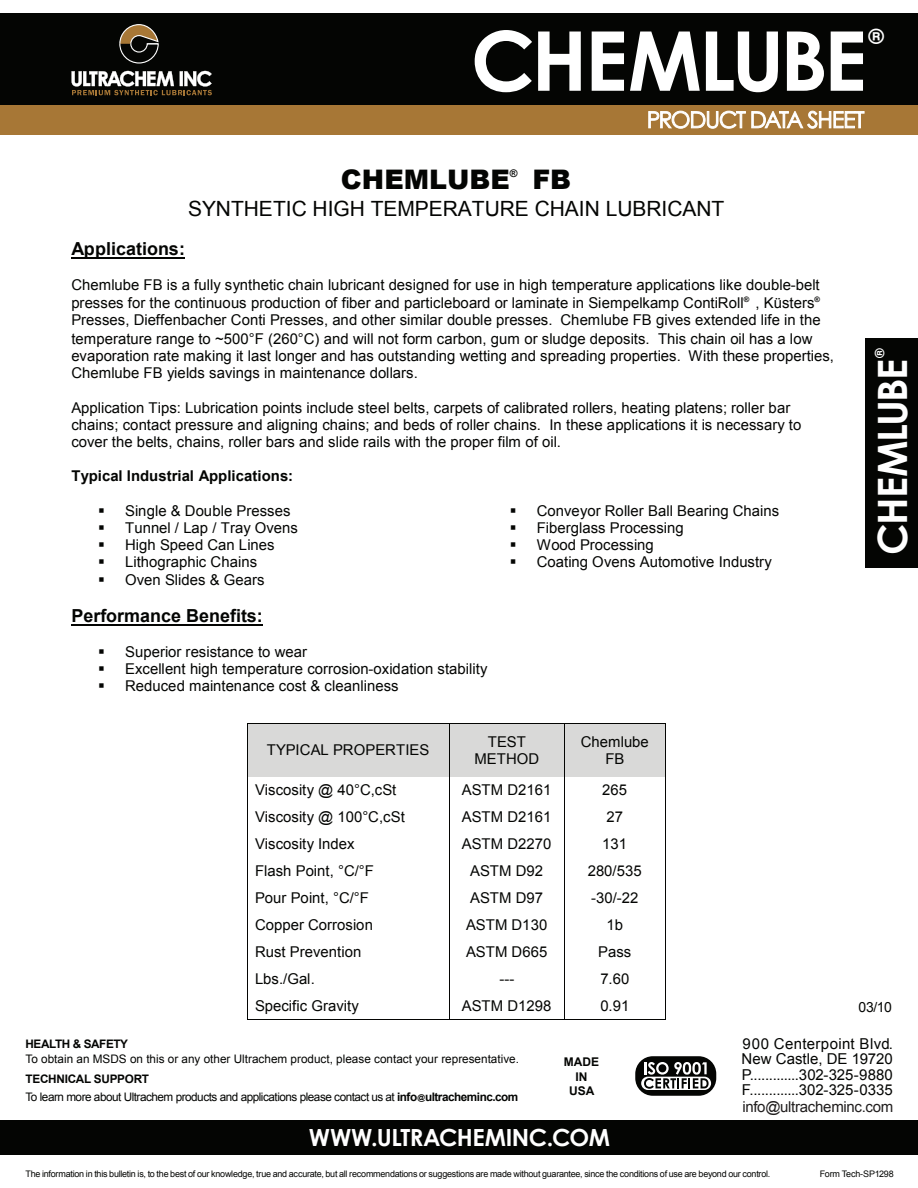
<style>
.page{position:relative;width:918px;height:1188px;background:#fff}
.page>*{position:absolute;margin:0;border:0;box-sizing:border-box;transform-origin:0 0}
.t1{font:700 82.5px "Century Gothic";letter-spacing:-.045em;color:#fff}
.t2{font:700 40.5px "Century Gothic";letter-spacing:-.035em;color:#fff}
.t3{font:900 27px "Arial";color:#040503}
.t4{font:700 23.55px "Century Gothic";letter-spacing:-.02em;color:#fff}
.t5{font:21px "Arial";letter-spacing:-.005em;color:#040503}
.t6{font:700 21px "Century Gothic";color:#fff}
.t7{font:700 18px "Arial";color:#040503}
.t8{font:15px/15.3px "Arial";letter-spacing:.005em;color:#040503;text-align:justify}
.t9{font:15px "Arial";letter-spacing:-.02em;color:#211e1e}
.t10{font:14.85px/17.1px "Arial";color:#040503}
.t11{font:700 14.85px "Arial";color:#040503}
.t12{font:13.95px "Arial";color:#040503}
.t13{font:700 13.05px "Century Gothic";color:#fff}
.t14{font:700 12px/14.4px "Arial";color:#040503;text-align:center}
.t15{font:11.7px/17.5px "Arial";letter-spacing:-.04em;color:#040503}
.t16{font:11.7px "Arial";color:#040503}
.t17{font:700 11.7px "Arial";letter-spacing:-.035em;color:#040503}
.t18{font:700 10.5px "Arial";color:#040503}
.t19{font:9px "Arial";letter-spacing:-.025em;color:#040503}
.s1{font-weight:700}
.s2{font-weight:700;font-size:7.8px}
</style>
<div class="page">
<div style="left:866px;top:338px;width:52px;height:230px;background:#040503"></div>
<div style="left:0;top:94px;width:918px;height:41px;background:#a77736"></div>
<div style="left:0;top:14px;width:918px;height:91px;background:#040503"></div>
<svg style="left:648px;top:110px;width:217px;height:19px"></svg>
<div style="left:635px;top:1056px;width:81px;height:40px;background:#040503;border-radius:18px"></div>
<svg style="left:641px;top:1077px;width:70px;height:13px"></svg>
<svg style="left:644px;top:1062px;width:65px;height:27px"></svg>
<svg style="left:119px;top:24px;width:40px;height:40px"></svg>
<svg style="left:71px;top:71px;width:141px;height:24px"></svg>
<div style="left:0;top:1120px;width:918px;height:35px;background:#040503"></div>
<hr style="left:71px;top:257px;width:114px;height:2px;background:#040503">
<hr style="left:71px;top:624px;width:192px;height:2px;background:#040503">
<div style="left:247px;top:724px;width:202px;height:18px;background:#d9d9d8"></div>
<div style="left:247px;top:742px;width:8px;height:17px;background:#d9d9d8"></div>
<div style="left:441px;top:742px;width:8px;height:17px;background:#d9d9d8"></div>
<div style="left:247px;top:759px;width:202px;height:18px;background:#d9d9d8"></div>
<div style="left:255px;top:742px;width:186px;height:17px;background:#d9d9d8"></div>
<div style="left:450px;top:724px;width:114px;height:9px;background:#d9d9d8"></div>
<div style="left:450px;top:733px;width:7px;height:34px;background:#d9d9d8"></div>
<div style="left:556px;top:733px;width:8px;height:34px;background:#d9d9d8"></div>
<div style="left:450px;top:767px;width:114px;height:10px;background:#d9d9d8"></div>
<div style="left:457px;top:733px;width:99px;height:17px;background:#d9d9d8"></div>
<div style="left:457px;top:750px;width:99px;height:17px;background:#d9d9d8"></div>
<div style="left:565px;top:724px;width:100px;height:9px;background:#d9d9d8"></div>
<div style="left:565px;top:733px;width:8px;height:34px;background:#d9d9d8"></div>
<div style="left:657px;top:733px;width:8px;height:34px;background:#d9d9d8"></div>
<div style="left:565px;top:767px;width:100px;height:10px;background:#d9d9d8"></div>
<div style="left:573px;top:733px;width:84px;height:17px;background:#d9d9d8"></div>
<div style="left:573px;top:750px;width:84px;height:17px;background:#d9d9d8"></div>
<hr style="left:247px;top:723px;width:202px;height:1px;background:#040503">
<hr style="left:450px;top:723px;width:114px;height:1px;background:#040503">
<hr style="left:565px;top:723px;width:100px;height:1px;background:#040503">
<hr style="left:247px;top:724px;width:1px;height:53px;background:#040503">
<hr style="left:449px;top:724px;width:1px;height:53px;background:#040503">
<hr style="left:564px;top:724px;width:1px;height:53px;background:#040503">
<hr style="left:665px;top:724px;width:1px;height:53px;background:#040503">
<svg style="left:247px;top:777px;width:1px;height:242px"></svg>
<hr style="left:247px;top:1019px;width:202px;height:1px;background:#040503">
<svg style="left:449px;top:777px;width:1px;height:243px"></svg>
<hr style="left:450px;top:1019px;width:114px;height:1px;background:#040503">
<svg style="left:564px;top:777px;width:1px;height:243px"></svg>
<hr style="left:565px;top:1019px;width:100px;height:1px;background:#040503">
<svg style="left:665px;top:777px;width:1px;height:243px"></svg>
<h1 class="t1" style="left:471px;top:-2px;width:397px">CHEMLUBE</h1>
<h3 class="t6" style="left:869px;top:21px;width:17px">®</h3>
<h3 class="t3" style="left:341px;top:159px;width:170px">CHEMLUBE</h3>
<p class="t18" style="left:510px;top:166px;width:9px">®</p>
<h3 class="t3" style="left:532px;top:159px;width:40px">FB</h3>
<h3 class="t5" style="left:188px;top:195px;width:538px">SYNTHETIC HIGH TEMPERATURE CHAIN LUBRICANT</h3>
<p class="t7" style="left:71px;top:237px;width:115px">Applications:</p>
<p class="t10" style="left:71px;top:276px;width:750px;line-height:18.5px">Chemlube FB is a fully synthetic chain lubricant designed for use in high temperature applications like double-belt presses for the continuous production of fiber and particleboard or laminate in Siempelkamp ContiRoll<sup>®</sup> , Küsters<sup>®</sup></p>
<p class="t10" style="left:71px;top:311px;width:751px;line-height:18.5px">Presses, Dieffenbacher Conti Presses, and other similar double presses. Chemlube FB gives extended life in the temperature range to ~500°F (260°C) and will not form carbon, gum or sludge deposits. This chain oil has a low</p>
<p class="t10" style="left:71px;top:347px;width:764px">evaporation rate making it last longer and has outstanding wetting and spreading properties. With these properties,<br>Chemlube FB yields savings in maintenance dollars.</p>
<p class="t10" style="left:71px;top:399px;width:732px">Application Tips: Lubrication points include steel belts, carpets of calibrated rollers, heating platens; roller bar chains; contact pressure and aligning chains; and beds of roller chains. In these applications it is necessary to cover the belts, chains, roller bars and slide rails with the proper film of oil.</p>
<p class="t11" style="left:71px;top:466px;width:223px">Typical Industrial Applications:</p>
<p class="t10" style="left:98px;top:502px;width:194px">▪ Single &amp; Double Presses</p>
<p class="t10" style="left:98px;top:519px;width:201px">▪ Tunnel / Lap / Tray Ovens</p>
<p class="t10" style="left:98px;top:537px;width:178px">▪ High Speed Can Lines</p>
<p class="t10" style="left:98px;top:554px;width:160px">▪ Lithographic Chains</p>
<p class="t10" style="left:98px;top:571px;width:168px">▪ Oven Slides &amp; Gears</p>
<p class="t10" style="left:510px;top:502px;width:271px">▪ Conveyor Roller Ball Bearing Chains</p>
<p class="t10" style="left:510px;top:519px;width:175px">▪ Fiberglass Processing</p>
<p class="t10" style="left:510px;top:537px;width:145px">▪ Wood Processing</p>
<p class="t10" style="left:510px;top:554px;width:264px">▪ Coating Ovens Automotive Industry</p>
<p class="t7" style="left:71px;top:604px;width:193px">Performance Benefits:</p>
<p class="t10" style="left:98px;top:643px;width:210px">▪ Superior resistance to wear</p>
<p class="t10" style="left:98px;top:660px;width:391px">▪ Excellent high temperature corrosion-oxidation stability</p>
<p class="t10" style="left:98px;top:678px;width:302px">▪ Reduced maintenance cost &amp; cleanliness</p>
<p class="t10" style="left:267px;top:742px;width:164px">TYPICAL PROPERTIES</p>
<p class="t10" style="left:474px;top:733px;width:66px;text-align:center">TEST<br>METHOD</p>
<p class="t10" style="left:581px;top:733px;width:70px;text-align:center">Chemlube<br>FB</p>
<p class="t10" style="left:255px;top:782px;width:143px">Viscosity @ 40°C,cSt</p>
<p class="t10" style="left:462px;top:782px;width:91px">ASTM D2161</p>
<p class="t10" style="left:602px;top:782px;width:26px">265</p>
<p class="t10" style="left:255px;top:809px;width:151px">Viscosity @ 100°C,cSt</p>
<p class="t10" style="left:462px;top:809px;width:91px">ASTM D2161</p>
<p class="t10" style="left:606px;top:809px;width:18px">27</p>
<p class="t10" style="left:255px;top:836px;width:101px">Viscosity Index</p>
<p class="t10" style="left:462px;top:836px;width:91px">ASTM D2270</p>
<p class="t10" style="left:602px;top:836px;width:26px">131</p>
<p class="t10" style="left:255px;top:863px;width:120px">Flash Point, °C/°F</p>
<p class="t10" style="left:470px;top:863px;width:75px">ASTM D92</p>
<p class="t10" style="left:588px;top:863px;width:55px">280/535</p>
<p class="t10" style="left:255px;top:890px;width:115px">Pour Point, °C/°F</p>
<p class="t10" style="left:470px;top:890px;width:75px">ASTM D97</p>
<p class="t10" style="left:591px;top:890px;width:49px">-30/-22</p>
<p class="t10" style="left:255px;top:916px;width:119px">Copper Corrosion</p>
<p class="t10" style="left:466px;top:916px;width:83px">ASTM D130</p>
<p class="t10" style="left:606px;top:916px;width:18px">1b</p>
<p class="t10" style="left:255px;top:943px;width:108px">Rust Prevention</p>
<p class="t10" style="left:466px;top:943px;width:83px">ASTM D665</p>
<p class="t10" style="left:598px;top:943px;width:35px">Pass</p>
<p class="t10" style="left:255px;top:970px;width:61px">Lbs./Gal.</p>
<p class="t10" style="left:499px;top:970px;width:16px">---</p>
<p class="t10" style="left:600px;top:970px;width:30px">7.60</p>
<p class="t10" style="left:255px;top:997px;width:105px">Specific Gravity</p>
<p class="t10" style="left:462px;top:997px;width:91px">ASTM D1298</p>
<p class="t10" style="left:600px;top:997px;width:30px">0.91</p>
<p class="t13" style="left:870px;top:358px;width:11px;rotate:-90deg">®</p>
<h2 class="t2" style="left:862px;top:555px;width:197px;rotate:-90deg">CHEMLUBE</h2>
<p class="t12" style="left:858px;top:998px;width:35px">03/10</p>
<p class="t17" style="left:26px;top:1036px;width:104px">HEALTH &amp; SAFETY</p>
<p class="t16" style="left:26px;top:1052px;width:495px">To obtain an MSDS on this or any other Ultrachem product, please contact your representative.</p>
<p class="t15" style="left:26px;top:1071px;width:494px"><span class="s1">TECHNICAL SUPPORT<br></span>To learn more about Ultrachem products and applications please contact us at <span class="s1">info</span><span class="s2">@</span><span class="s1">ultracheminc.com</span></p>
<p class="t14" style="left:564px;top:1055px;width:37px">MADE<br>IN<br>USA</p>
<h3 class="t4" style="left:309px;top:1120px;width:303px">WWW.ULTRACHEMINC.COM</h3>
<p class="t8" style="left:742px;top:1036px;width:153px">900 Centerpoint Blvd.<br>New Castle, DE 19720<br>P.............302-325-9880<br>F.............302-325-0335</p>
<p class="t9" style="left:742px;top:1097px;width:152px">info@ultracheminc.com</p>
<p class="t19" style="left:25px;top:1168px;width:746px">The information in this bulletin is, to the best of our knowledge, true and accurate, but all recommendations or suggestions are made without guarantee, since the conditions of use are beyond our control.</p>
<p class="t19" style="left:820px;top:1168px;width:75px">Form Tech-SP1298</p>
</div>
